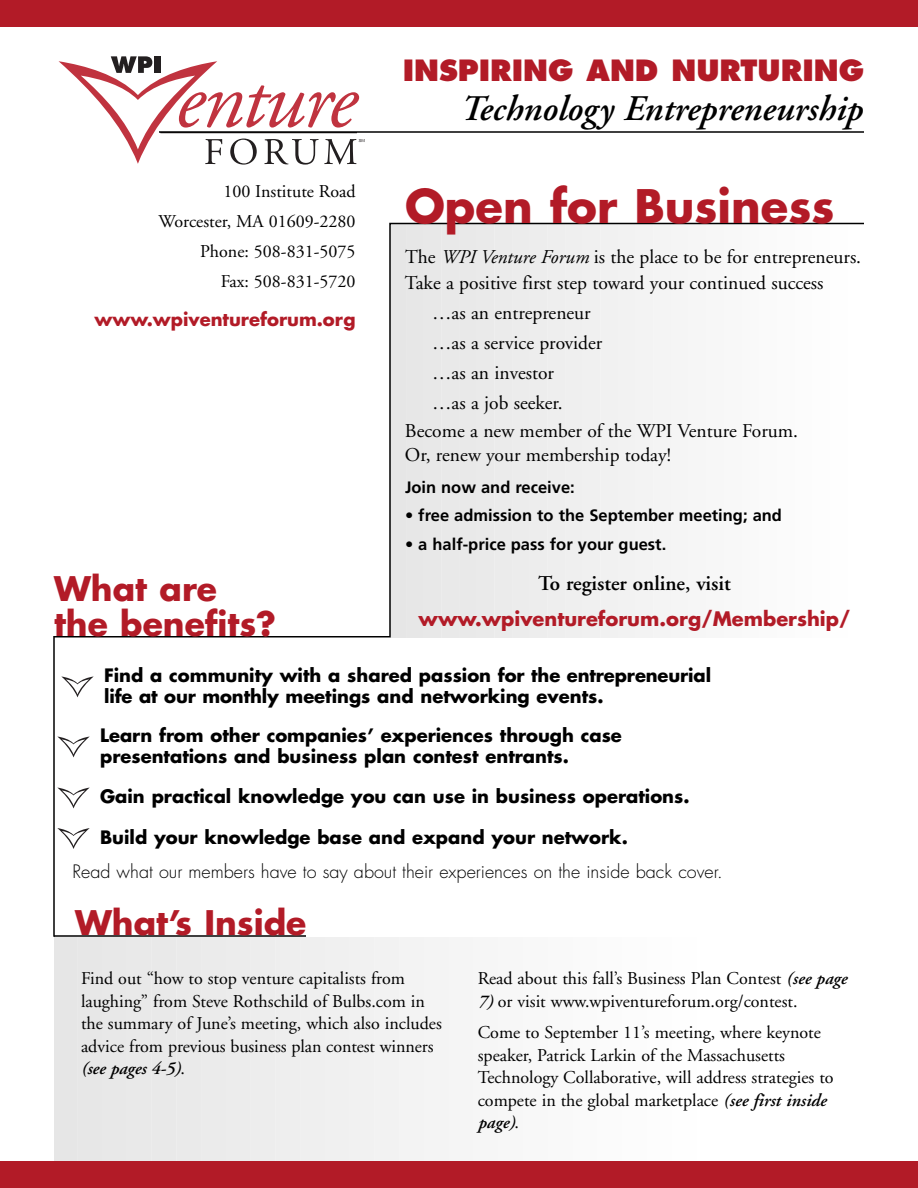
<style>
.page{position:relative;width:918px;height:1188px;background:#fff}
.page>*{position:absolute;margin:0;border:0;box-sizing:border-box;transform-origin:0 0}
.t1{font:700 45px "Futura";color:#b21b27}
.t2{font:italic 600 36px "Adobe Garamond";color:#000}
.t3{font:700 33px/34.5px "Futura";color:#b21b27}
.t4{font:800 28.5px "Futura";color:#b21b27}
.t5{font:600 21px "Adobe Garamond";color:#000}
.t6{font:19.5px/25.5px "Adobe Garamond";color:#000}
.t7{font:700 19.5px "Futura";color:#b21b27}
.t8{font:18px/22.5px "Adobe Garamond";color:#000}
.t9{font:700 18px/21px "Futura";color:#000}
.t10{font:300 18px "Futura";color:#000}
.t11{font:700 18px "Futura";color:#b21b27}
.t12{font:700 16.5px "Frutiger";color:#000}
.s1{font-style:italic}
.s2{font-weight:600;font-style:italic}
</style>
<div class="page">
<div style="left:57px;top:937px;width:15px;height:238px;background:#e6e6e6"></div>
<div style="left:82px;top:937px;width:15px;height:238px;background:#e7e7e7"></div>
<div style="left:107px;top:937px;width:15px;height:238px;background:#e8e8e8"></div>
<div style="left:132px;top:937px;width:15px;height:238px;background:#e9e9e9"></div>
<div style="left:157px;top:937px;width:14px;height:238px;background:#e9e9e9"></div>
<div style="left:181px;top:937px;width:15px;height:238px;background:#eaeaea"></div>
<div style="left:206px;top:937px;width:15px;height:238px;background:#ebebeb"></div>
<div style="left:231px;top:937px;width:15px;height:238px;background:#ececec"></div>
<div style="left:256px;top:937px;width:15px;height:238px;background:#ededed"></div>
<div style="left:280px;top:937px;width:15px;height:238px;background:#eee"></div>
<div style="left:305px;top:937px;width:15px;height:238px;background:#efefef"></div>
<div style="left:330px;top:937px;width:15px;height:238px;background:#f0f0f0"></div>
<div style="left:355px;top:937px;width:15px;height:238px;background:#f1f1f1"></div>
<div style="left:380px;top:937px;width:14px;height:238px;background:#f2f2f2"></div>
<div style="left:404px;top:937px;width:15px;height:238px;background:#f3f3f3"></div>
<div style="left:429px;top:937px;width:15px;height:238px;background:#f4f4f4"></div>
<div style="left:454px;top:937px;width:15px;height:238px;background:#f5f5f5"></div>
<div style="left:479px;top:937px;width:15px;height:238px;background:#f6f6f6"></div>
<div style="left:503px;top:937px;width:15px;height:238px;background:#f7f7f7"></div>
<div style="left:528px;top:937px;width:15px;height:238px;background:#f8f8f8"></div>
<div style="left:553px;top:937px;width:15px;height:238px;background:#f9f9f9"></div>
<div style="left:578px;top:937px;width:15px;height:238px;background:#fafafa"></div>
<div style="left:603px;top:937px;width:14px;height:238px;background:#fbfbfb"></div>
<div style="left:0;top:1161px;width:918px;height:27px;background:#b21b27"></div>
<svg style="left:57px;top:828px;width:33px;height:21px"></svg>
<svg style="left:58px;top:788px;width:31px;height:20px"></svg>
<svg style="left:58px;top:737px;width:31px;height:20px"></svg>
<svg style="left:61px;top:676px;width:33px;height:21px"></svg>
<svg style="left:59px;top:56px;width:305px;height:109px"></svg>
<div style="left:154px;top:56px;width:6px;height:17px;background:#231f20"></div>
<hr style="left:159px;top:131px;width:705px;height:2px;background:#000">
<div style="left:0;top:0;width:918px;height:27px;background:#b21b27"></div>
<svg style="left:55px;top:222px;width:809px;height:416px"></svg>
<hr style="left:53px;top:636px;width:2px;height:301px;background:#000">
<hr style="left:54px;top:935px;width:252px;height:2px;background:#000">
<p class="t8" style="left:159px;top:178px;width:198px;line-height:30px;text-align:right">100 Institute Road<br>Worcester, MA 01609-2280<br>Phone: 508-831-5075<br>Fax: 508-831-5720</p>
<p class="t11" style="left:95px;top:311px;width:263px">www.wpiventureforum.org</p>
<h3 class="t3" style="left:54px;top:574px;width:224px">What are the benefits?</h3>
<h3 class="t4" style="left:403px;top:58px;width:463px">INSPIRING AND NURTURING</h3>
<h2 class="t2" style="left:460px;top:94px;width:404px">Technology Entrepreneurship</h2>
<h1 class="t1" style="left:405px;top:185px;width:431px">Open for Business</h1>
<p class="t6" style="left:405px;top:246px;width:458px">The <span class="s1">WPI Venture Forum</span> is the place to be for entrepreneurs.<br>Take a positive first step toward your continued success</p>
<p class="t6" style="left:432px;top:301px;width:160px">…as an entrepreneur</p>
<p class="t6" style="left:432px;top:331px;width:172px">…as a service provider</p>
<p class="t6" style="left:432px;top:361px;width:124px">…as an investor</p>
<p class="t6" style="left:432px;top:391px;width:132px">…as a job seeker.</p>
<p class="t6" style="left:405px;top:420px;width:395px">Become a new member of the WPI Venture Forum.</p>
<p class="t6" style="left:405px;top:444px;width:268px">Or, renew your membership today!</p>
<p class="t12" style="left:405px;top:480px;width:171px">Join now and receive:</p>
<p class="t12" style="left:405px;top:509px;width:379px">• free admission to the September meeting; and</p>
<p class="t12" style="left:405px;top:537px;width:263px">• a half-price pass for your guest.</p>
<p class="t5" style="left:538px;top:575px;width:194px">To register online, visit</p>
<p class="t7" style="left:419px;top:610px;width:433px">www.wpiventureforum.org/Membership/</p>
<p class="t9" style="left:104px;top:666px;width:609px">Find a community with a shared passion for the entrepreneurial life at our monthly meetings and networking events.</p>
<p class="t9" style="left:100px;top:726px;width:523px">Learn from other companies’ experiences through case presentations and business plan contest entrants.</p>
<p class="t9" style="left:100px;top:788px;width:591px">Gain practical knowledge you can use in business operations.</p>
<p class="t9" style="left:100px;top:828px;width:529px">Build your knowledge base and expand your network.</p>
<p class="t10" style="left:72px;top:863px;width:652px">Read what our members have to say about their experiences on the inside back cover.</p>
<h3 class="t3" style="left:75px;top:908px;width:233px">What’s Inside</h3>
<p class="t8" style="left:81px;top:969px;width:362px">Find out “how to stop venture capitalists from laughing” from Steve Rothschild of Bulbs.com in the summary of June’s meeting, which also includes advice from previous business plan contest winners <span class="s2">(see pages 4-5)</span>.</p>
<p class="t8" style="left:478px;top:969px;width:370px">Read about this fall’s Business Plan Contest <span class="s2">(see page</span></p>
<p class="t8" style="left:478px;top:987px;width:345px;line-height:31.5px"><span class="s2">7)</span> or visit www.wpiventureforum.org/contest.<br>Come to September 11’s meeting, where keynote</p>
<p class="t8" style="left:478px;top:1045px;width:357px">speaker, Patrick Larkin of the Massachusetts Technology Collaborative, will address strategies to compete in the global marketplace <span class="s2">(see first inside page)</span>.</p>
</div>
